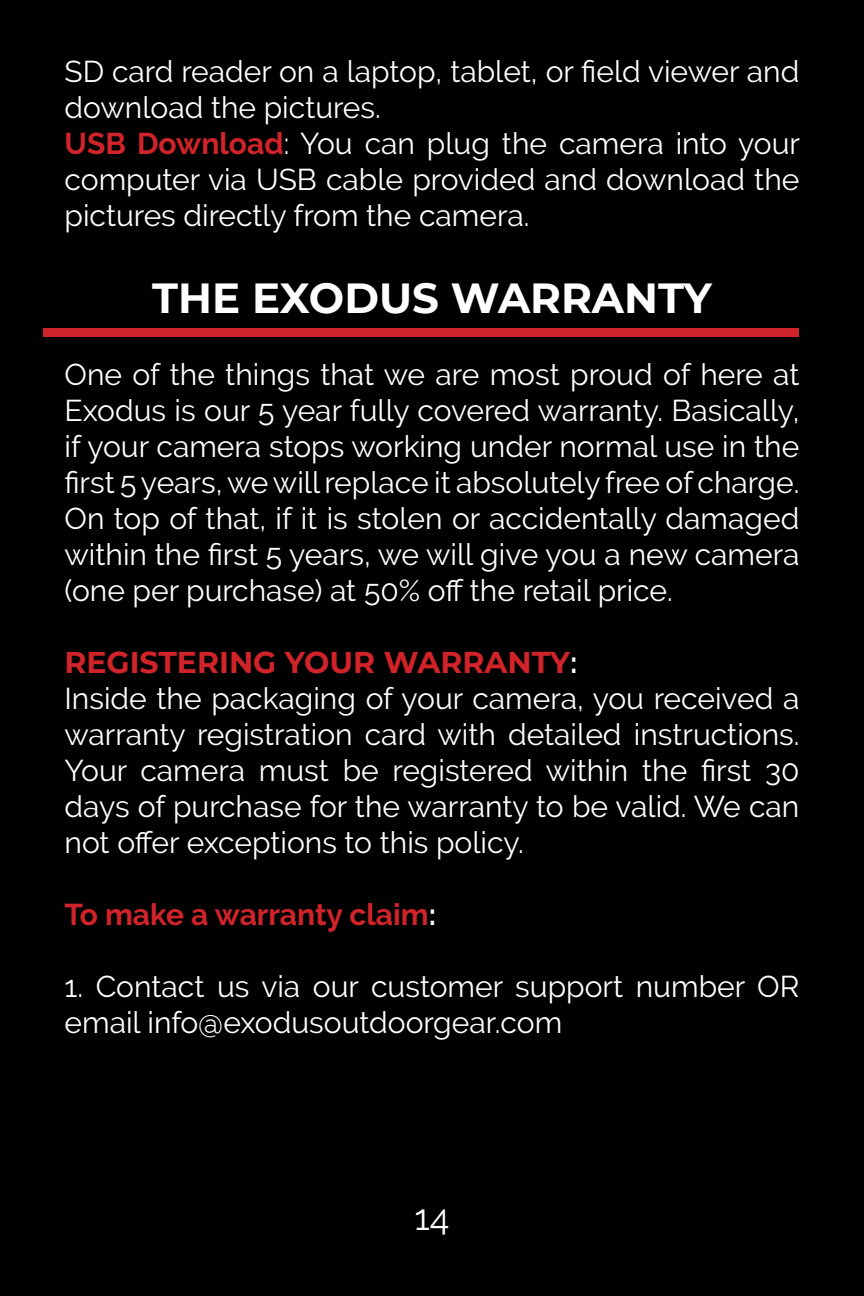
<style>
.page{position:relative;width:864px;height:1296px;background:#010101}
.page>*{position:absolute;margin:0;border:0;box-sizing:border-box;transform-origin:0 0}
.t1{font:700 42px "Montserrat";color:#fff}
.t2{font:36px "Raleway";color:#fff}
.t3{font:30px/36px "Raleway";color:#fff;text-align:justify}
.t4{font:700 30px "Montserrat";color:#d1232a}
.t5{font:700 30px "Raleway";color:#d1232a}
.s1{font-weight:700;color:#d1232a}
.s2{font-family:"Raleway";color:#fff}
.s3{color:#fff}
</style>
<div class="page">
<div style="left:43px;top:328px;width:756px;height:9px;background:#d1232a"></div>
<p class="t3" style="left:65px;top:54px;width:736px">SD card reader on a laptop, tablet, or field viewer and download the pictures.</p>
<p class="t3" style="left:65px;top:126px;width:737px"><span class="s1">USB Download</span>: You can plug the camera into your computer via USB cable provided and download the pictures directly from the camera.</p>
<p class="t1" style="left:152px;top:267px;width:561px">THE EXODUS WARRANTY</p>
<p class="t3" style="left:65px;top:356px;width:736px">One of the things that we are most proud of here at Exodus is our 5 year fully covered warranty. Basically, if your camera stops working under normal use in the first 5 years, we will replace it absolutely free of charge.<br>On top of that, if it is stolen or accidentally damaged within the first 5 years, we will give you a new camera (one per purchase) at 50% off the retail price.</p>
<p class="t4" style="left:65px;top:640px;width:515px">REGISTERING YOUR WARRANTY<span class="s2">:</span></p>
<p class="t3" style="left:65px;top:680px;width:736px">Inside the packaging of your camera, you received a warranty registration card with detailed instructions.<br>Your camera must be registered within the first 30 days of purchase for the warranty to be valid. We can not offer exceptions to this policy.</p>
<p class="t5" style="left:65px;top:897px;width:373px">To make a warranty claim<span class="s3">:</span></p>
<p class="t3" style="left:65px;top:968px;width:736px">1. Contact us via our customer support number OR email info@exodusoutdoorgear.com</p>
<p class="t2" style="left:414px;top:1197px;width:37px">14</p>
</div>
